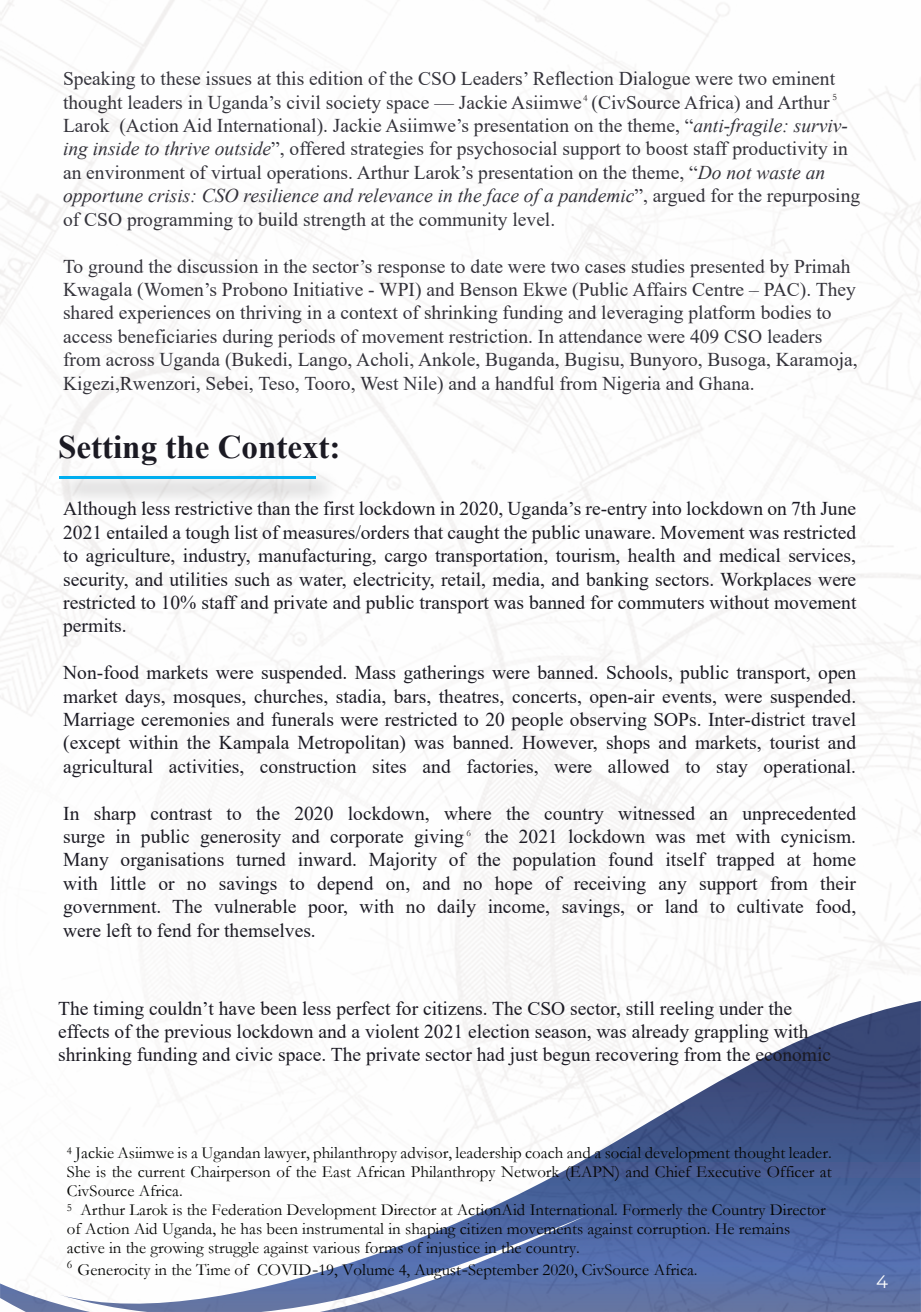
<style>
.page{position:relative;width:921px;height:1312px;background:#fff}
.page>*{position:absolute;margin:0;border:0;box-sizing:border-box;transform-origin:0 0}
.t1{font:700 33px "Times New Roman";color:#1b1a23}
.t2{font:19.5px/23.4px "Times New Roman";color:#1b1a23}
.t3{font:18px "Montserrat";color:#fdfefe}
.t4{font:16.8px/19px "Garamond";color:#040503}
.t5{font:11.85px "Garamond";color:#040503}
.t6{font:9.75px "Garamond";color:#231f20}
.s1{font-style:italic}
.s2{font-size:20.25px}
</style>
<div class="page">
<img style="left:0;top:0;width:920px;height:1311px">
<img style="left:47px;top:463px;width:302px;height:50px">
<hr style="left:59px;top:476px;width:256px;height:2px;background:#00aeef">
<p class="t2" style="left:63px;top:66px;width:798px">Speaking to these issues at this edition of the CSO Leaders’ Reflection Dialogue were two eminent thought leaders in Uganda’s civil society space — Jackie Asiimwe (CivSource Africa) and Arthur Larok (Action Aid International). Jackie Asiimwe’s presentation on the theme, “<span class="s1">anti-fragile: surviv&shy;ing inside to thrive outside</span>”, offered strategies for psychosocial support to boost staff productivity in an environment of virtual operations. Arthur Larok’s presentation on the theme, “<span class="s1">Do not waste an opportune crisis: CSO resilience and relevance in the face of a pandemic</span>”, argued for the repurposing of CSO programming to build strength at the community level.</p>
<p class="t2" style="left:63px;top:254px;width:795px">To ground the discussion in the sector’s response to date were two cases studies presented by Primah Kwagala (Women’s Probono Initiative - WPI) and Benson Ekwe (Public Affairs Centre – PAC). They shared experiences on thriving in a context of shrinking funding and leveraging platform bodies to access beneficiaries during periods of movement restriction. In attendance were 409 CSO leaders from across Uganda (Bukedi, Lango, Acholi, Ankole, Buganda, Bugisu, Bunyoro, Busoga, Karamoja, Kigezi,Rwenzori, Sebei, Teso, Tooro, West Nile) and a handful from Nigeria and Ghana.</p>
<p class="t6" style="left:832px;top:90px;width:6px">5</p>
<p class="t6" style="left:583px;top:92px;width:6px">4</p>
<h1 class="t1" style="left:58px;top:423px;width:284px">Setting the Context:</h1>
<p class="t2" style="left:63px;top:496px;width:794px;text-align:justify">Although less restrictive than the first lockdown in 2020, Uganda’s re-entry into lockdown on 7th June 2021 entailed a tough list of measures/orders that caught the public unaware. Movement was restricted to agriculture, industry, manufacturing, cargo transportation, tourism, health and medical services, security, and utilities such as water, electricity, retail, media, and banking sectors. Workplaces were restricted to 10% staff and private and public transport was banned for commuters without movement permits.</p>
<p class="t2" style="left:63px;top:660px;width:794px;text-align:justify">Non-food markets were suspended. Mass gatherings were banned. Schools, public transport, open market days, mosques, churches, stadia, bars, theatres, concerts, open-air events, were suspended.<br>Marriage ceremonies and funerals were restricted to 20 people observing SOPs. Inter-district travel (except within the Kampala Metropolitan) was banned. However, shops and markets, tourist and agricultural activities, construction sites and factories, were allowed to stay operational.</p>
<p class="t2" style="left:63px;top:800px;width:794px;text-align:justify">In sharp contrast to the 2020 lockdown, where the country witnessed an unprecedented surge in public generosity and corporate giving the 2021 lockdown was met with cynicism.<br>Many organisations turned inward. Majority of the population found itself trapped at home with little or no savings to depend on, and no hope of receiving any support from their government. The vulnerable poor, with no daily income, savings, or land to cultivate food, were left to fend for themselves.</p>
<p class="t6" style="left:466px;top:826px;width:6px">6</p>
<p class="t2" style="left:58px;top:995px;width:774px">The timing couldn’t have been less perfect for citizens. The CSO sector, still reeling under the effects of the previous lockdown and a violent 2021 election season, was already grappling with shrinking funding and civic space. The private sector had just begun recovering from the economic</p>
<p class="t4" style="left:67px;top:1142px;width:766px"><sup>4</sup> Jackie Asiimwe is a Ugandan lawyer, philanthropy advisor, leadership coach and a social development thought leader.</p>
<p class="t4" style="left:67px;top:1181px;width:117px">CivSource Africa.</p>
<p class="t4" style="left:67px;top:1161px;width:765px">She is the current Chairperson of the East African Philanthropy Network (EAPN) and Chief Executive Officer at</p>
<p class="t4" style="left:67px;top:1199px;width:760px"><sup>5</sup> Arthur Larok is the Federation Development Director at ActionAid International. Formerly the Country Director of Action Aid Uganda, he has been instrumental in shaping citizen movements against corruption. He remains active in the growing struggle against various forms of injustice in the country.</p>
<p class="t5" style="left:67px;top:1255px;width:7px">6</p>
<p class="t4" style="left:77px;top:1260px;width:621px">Generocity in the Time of COVID<span class="s2">-</span>19, Volume 4, August<span class="s2">-</span>September 2020, CivSource Africa.</p>
<p class="t3" style="left:875px;top:1268px;width:13px">4</p>
</div>
